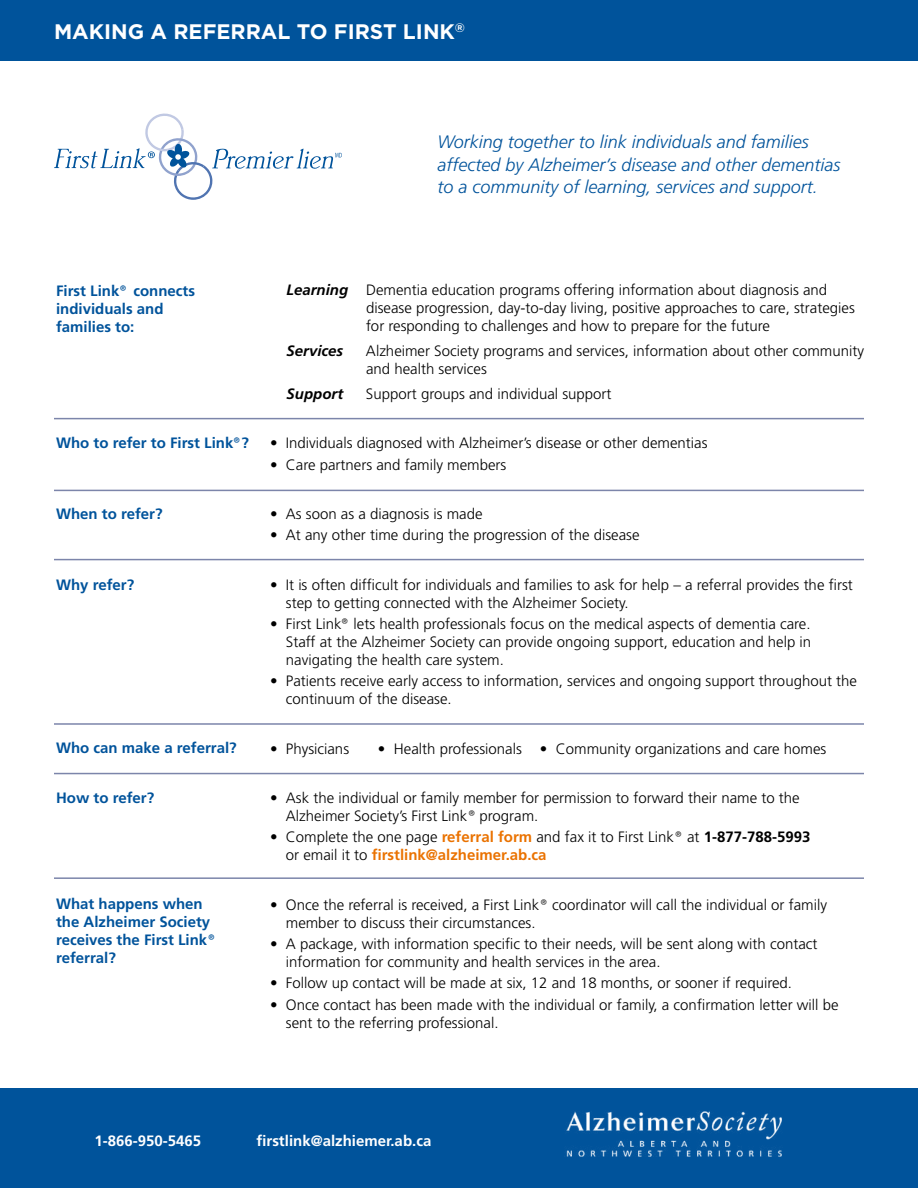
<style>
.page{position:relative;width:918px;height:1188px;background:#fff}
.page>*{position:absolute;margin:0;border:0;box-sizing:border-box;transform-origin:0 0}
.t1{font:700 21px "Gotham HTF";color:#fff}
.t2{font:italic 300 18px/22.5px "Frutiger CE";color:#00539b}
.t3{font:300 15px/18px "Frutiger CE";color:#000}
.t4{font:700 15px/18px "Frutiger CE";color:#00539b}
.t5{font:700 15px "Frutiger CE";color:#fff}
.t6{font:italic 700 15px "Frutiger CE";color:#000}
.s1{font-weight:700;font-style:italic}
.s2{font-weight:700;color:#ea7200}
.s3{font-weight:700}
</style>
<div class="page">
<svg style="left:54px;top:113px;width:288px;height:87px"></svg>
<div style="left:0;top:0;width:918px;height:61px;background:#00539b"></div>
<div style="left:0;top:1089px;width:918px;height:99px;background:#00539b"></div>
<hr style="left:54px;top:418px;width:810px;height:1px;background:#7c85aa">
<hr style="left:54px;top:490px;width:810px;height:1px;background:#7c85aa">
<hr style="left:54px;top:559px;width:810px;height:1px;background:#7c85aa">
<hr style="left:54px;top:723px;width:810px;height:2px;background:#7c85aa">
<hr style="left:54px;top:773px;width:810px;height:1px;background:#7c85aa">
<hr style="left:54px;top:877px;width:810px;height:2px;background:#7c85aa">
<img style="left:566px;top:1111px;width:216px;height:46px">
<h1 class="t1" style="left:54px;top:20px;width:413px">MAKING A REFERRAL TO FIRST LINK<sup>®</sup></h1>
<p class="t2" style="left:437px;top:132px;width:405px">Working together to link individuals and families affected by Alzheimer’s disease and other dementias to a community of learning, services and support.</p>
<p class="t4" style="left:56px;top:283px;width:140px">First Link® connects individuals and families to:</p>
<p class="t4" style="left:56px;top:435px;width:194px">Who to refer to First Link®?</p>
<p class="t4" style="left:56px;top:506px;width:108px">When to refer?</p>
<p class="t4" style="left:56px;top:577px;width:80px">Why refer?</p>
<p class="t4" style="left:56px;top:740px;width:182px">Who can make a referral?</p>
<p class="t4" style="left:56px;top:790px;width:100px">How to refer?</p>
<p class="t4" style="left:56px;top:896px;width:163px">What happens when the Alzheimer Society receives the First Link® referral?</p>
<p class="t3" style="left:366px;top:282px;width:490px;text-indent:-80px"><span class="s1">Learning</span> Dementia education programs offering information about diagnosis and disease progression, day-to-day living, positive approaches to care, strategies for responding to challenges and how to prepare for the future</p>
<p class="t6" style="left:286px;top:345px;width:58px">Services</p>
<p class="t3" style="left:366px;top:343px;width:500px">Alzheimer Society programs and services, information about other community and health services</p>
<p class="t6" style="left:286px;top:388px;width:58px">Support</p>
<p class="t3" style="left:366px;top:386px;width:247px">Support groups and individual support</p>
<p class="t3" style="left:270px;top:435px;width:439px">• Individuals diagnosed with Alzheimer’s disease or other dementias</p>
<p class="t3" style="left:270px;top:456px;width:238px">• Care partners and family members</p>
<p class="t3" style="left:270px;top:506px;width:214px">• As soon as a diagnosis is made</p>
<p class="t3" style="left:270px;top:527px;width:371px">• At any other time during the progression of the disease</p>
<p class="t3" style="left:286px;top:577px;width:568px;text-indent:-16px">• It is often difficult for individuals and families to ask for help – a referral provides the first step to getting connected with the Alzheimer Society.</p>
<p class="t3" style="left:286px;top:616px;width:527px;text-align:justify;text-indent:-16px">• First Link® lets health professionals focus on the medical aspects of dementia care.<br>Staff at the Alzheimer Society can provide ongoing support, education and help in navigating the health care system.</p>
<p class="t3" style="left:286px;top:673px;width:573px;text-indent:-16px">• Patients receive early access to information, services and ongoing support throughout the continuum of the disease.</p>
<p class="t3" style="left:270px;top:741px;width:81px">• Physicians</p>
<p class="t3" style="left:378px;top:741px;width:450px">• Health professionals • Community organizations and care homes</p>
<p class="t3" style="left:286px;top:790px;width:515px;text-indent:-16px">• Ask the individual or family member for permission to forward their name to the<br>Alzheimer Society’s First Link® program.</p>
<p class="t3" style="left:286px;top:829px;width:526px;text-indent:-16px">• Complete the one page <span class="s2">referral form</span> and fax it to First Link® at <span class="s3">1-877-788-5993 </span>or email it to <span class="s2">frstlink@alzheimer.ab.ca</span></p>
<p class="t3" style="left:286px;top:897px;width:543px;text-indent:-16px">• Once the referral is received, a First Link® coordinator will call the individual or family member to discuss their circumstances.</p>
<p class="t3" style="left:286px;top:936px;width:533px;text-indent:-16px">• A package, with information specific to their needs, will be sent along with contact information for community and health services in the area.</p>
<p class="t3" style="left:270px;top:975px;width:524px">• Follow up contact will be made at six, 12 and 18 months, or sooner if required.</p>
<p class="t3" style="left:286px;top:997px;width:554px;text-indent:-16px">• Once contact has been made with the individual or family, a confirmation letter will be sent to the referring professional.</p>
<p class="t5" style="left:94px;top:1134px;width:108px">1-866-950-5465</p>
<p class="t5" style="left:256px;top:1134px;width:176px">frstlink@alzhiemer.ab.ca</p>
</div>
